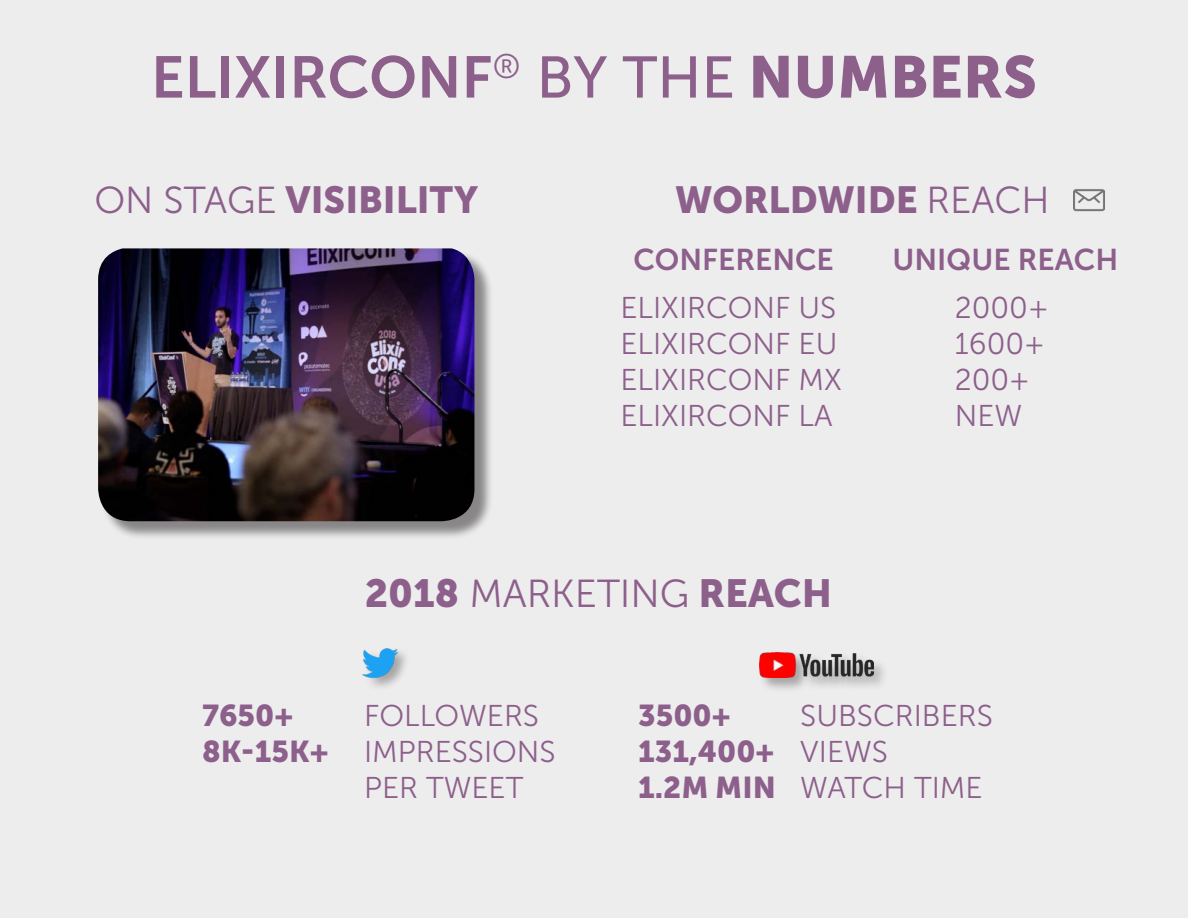
<style>
.page{position:relative;width:1188px;height:918px;background:#ededee}
.page>*{position:absolute;margin:0;border:0;box-sizing:border-box;transform-origin:0 0}
.t1{font:58.5px "Museo Sans 700";color:#8d5f8b}
.t2{font:39px "Museo Sans 900";color:#8d5f8b}
.t3{font:37.5px "Museo Sans 900";color:#8d5f8b}
.t4{font:30px/36px "Museo Sans 300";color:#8d5f8b}
.t5{font:30px "Museo Sans 900";color:#8d5f8b}
.t6{font:30px "Museo Sans 700";color:#8d5f8b}
.s1{font-family:"Museo Sans 500"}
.s2{font-family:"Museo Sans 900"}
.s3{font-family:"Museo Sans 300"}
</style>
<div class="page">
<img style="left:362px;top:648px;width:44px;height:39px">
<div style="left:758px;top:651px;width:130px;height:42px;background:#231f20;opacity:.35"></div>
<img style="left:759px;top:652px;width:115px;height:26px">
<div style="left:100px;top:251px;width:393px;height:289px;background:#231f20;opacity:.5"></div>
<img style="left:98px;top:248px;width:376px;height:273px">
<img style="left:1074px;top:189px;width:30px;height:23px">
<h1 class="t1" style="left:151px;top:45px;width:887px">ELIXIRCONF<sup>®</sup> <span class="s1">BY THE</span> <span class="s2">NUMBERS</span></h1>
<p class="t3" style="left:94px;top:179px;width:385px"><span class="s3">ON STAGE</span> VISIBILITY</p>
<p class="t3" style="left:675px;top:179px;width:376px">WORLDWIDE <span class="s3">REACH</span></p>
<p class="t6" style="left:634px;top:243px;width:202px">CONFERENCE</p>
<p class="t4" style="left:620px;top:290px;width:223px">ELIXIRCONF US<br>ELIXIRCONF EU<br>ELIXIRCONF MX<br>ELIXIRCONF LA</p>
<p class="t6" style="left:893px;top:243px;width:227px">UNIQUE REACH</p>
<p class="t4" style="left:955px;top:290px;width:95px">2000+<br>1600+<br>200+<br>NEW</p>
<h2 class="t2" style="left:365px;top:571px;width:469px">2018 <span class="s3">MARKETING</span> REACH</h2>
<p class="t5" style="left:202px;top:698px;width:93px">7650+</p>
<p class="t4" style="left:364px;top:697px;width:176px">FOLLOWERS</p>
<p class="t4" style="left:202px;top:733px;width:355px"><span class="s2">8K-15K+</span> IMPRESSIONS</p>
<p class="t4" style="left:364px;top:769px;width:161px">PER TWEET</p>
<p class="t5" style="left:638px;top:698px;width:94px">3500+</p>
<p class="t4" style="left:800px;top:697px;width:194px">SUBSCRIBERS</p>
<p class="t5" style="left:638px;top:734px;width:251px">131,400+ <span class="s3">VIEWS</span></p>
<p class="t4" style="left:638px;top:769px;width:346px"><span class="s2">1.2M MIN</span> WATCH TIME</p>
</div>
